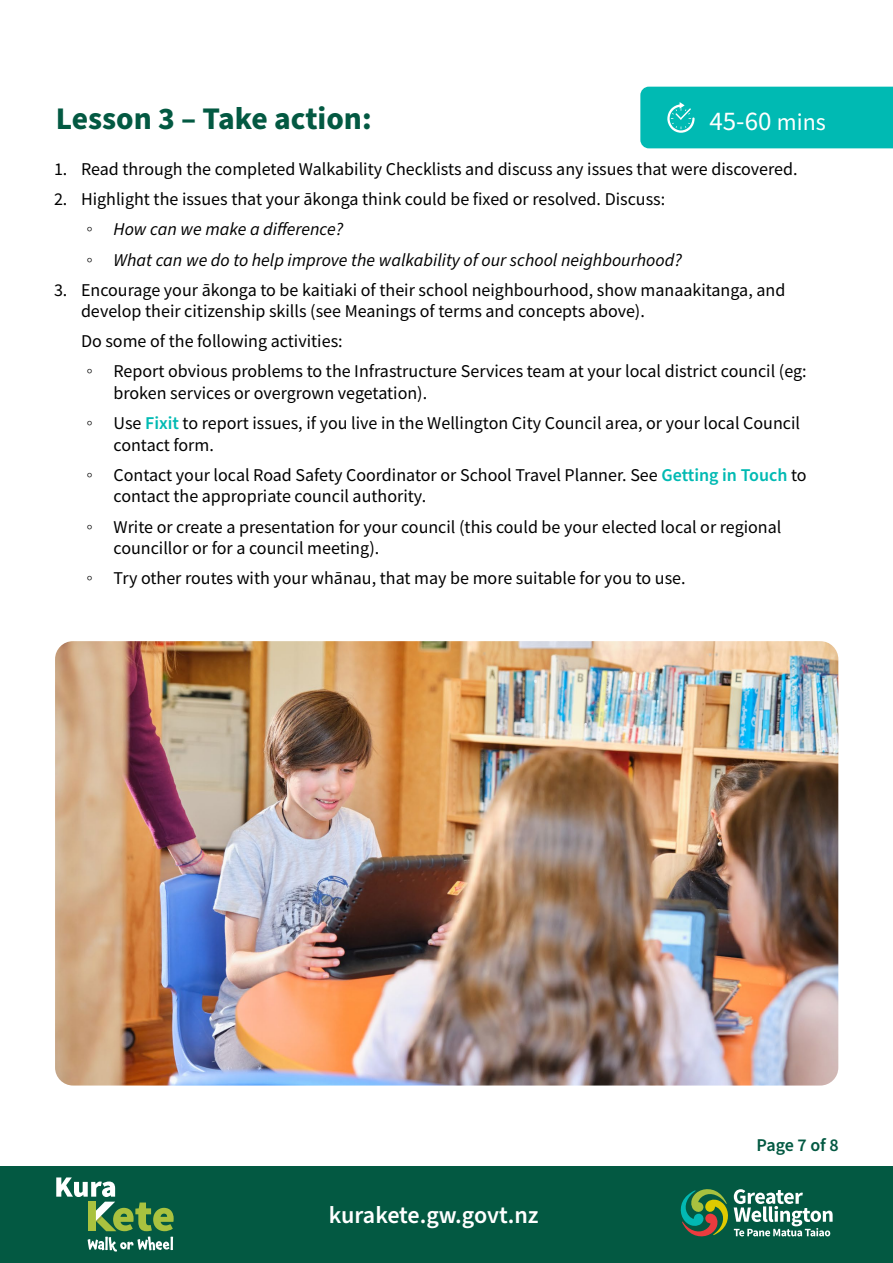
<style>
.page{position:relative;width:893px;height:1263px;background:#fff}
.page>*{position:absolute;margin:0;border:0;box-sizing:border-box;transform-origin:0 0}
.t1{font:700 31.5px "Source Sans Pro";color:#035942}
.t2{font:27px "Source Sans Pro";color:#fff}
.t3{font:600 24px "Source Sans Pro";letter-spacing:-.01em;color:#fff}
.t4{font:18px/30.2px "Source Sans Pro";color:#000}
.t5{font:italic 18px/30.2px "Source Sans Pro";color:#000}
.t6{font:600 18px "Source Sans Pro";letter-spacing:-.01em;color:#035942}
.s1{font-size:24px}
.s2{font-style:normal}
.s3{font-family:"Calibri";font-style:normal}
.s4{font-family:"Calibri"}
.s5{font-weight:600;color:#00bab3}
</style>
<div class="page">
<div style="left:640px;top:87px;width:253px;height:61px;background:#00bab3"></div>
<img style="left:55px;top:641px;width:783px;height:444px">
<div style="left:0;top:1166px;width:893px;height:97px;background:#035942"></div>
<svg style="left:56px;top:1177px;width:118px;height:75px"></svg>
<svg style="left:680px;top:1189px;width:153px;height:48px"></svg>
<h1 class="t1" style="left:56px;top:97px;width:318px">Lesson 3 – Take action:</h1>
<h2 class="t2" style="left:709px;top:103px;width:118px">45-60 <span class="s1">mins</span></h2>
<p class="t4" style="left:54px;top:154px;width:745px">1. Read through the completed Walkability Checklists and discuss any issues that were discovered.</p>
<p class="t5" style="left:87px;top:185px;width:597px;text-indent:-33px"><span class="s2">2. Highlight the issues that your ākonga think could be fixed or resolved. Discuss:<br></span><span class="s3">◦</span> How can we make a difference?<br><span class="s3">◦</span> What can we do to help improve the walkability of our school neighbourhood?</p>
<p class="t4" style="left:81px;top:279px;width:706px;line-height:21.6px;text-indent:-27px">3. Encourage your ākonga to be kaitiaki of their school neighbourhood, show manaakitanga, and develop their citizenship skills (see Meanings of terms and concepts above).</p>
<p class="t4" style="left:87px;top:326px;width:722px;text-indent:-6px">Do some of the following activities:<br><span class="s4">◦</span> Report obvious problems to the Infrastructure Services team at your local district council (eg:</p>
<p class="t4" style="left:87px;top:378px;width:715px;text-indent:27px">broken services or overgrown vegetation).<br><span class="s4">◦</span> Use <span class="s5">Fixit</span> to report issues, if you live in the Wellington City Council area, or your local Council</p>
<p class="t4" style="left:87px;top:430px;width:722px;text-indent:27px">contact form.<br><span class="s4">◦</span> Contact your local Road Safety Coordinator or School Travel Planner. See <span class="s5">Getting in Touch</span> to</p>
<p class="t4" style="left:87px;top:481px;width:696px;text-indent:27px">contact the appropriate council authority.<br><span class="s4">◦</span> Write or create a presentation for your council (this could be your elected local or regional</p>
<p class="t4" style="left:87px;top:533px;width:601px;text-indent:27px">councillor or for a council meeting).<br><span class="s4">◦</span> Try other routes with your whānau, that may be more suitable for you to use.</p>
<h3 class="t3" style="left:329px;top:1198px;width:211px">kurakete.gw.govt.nz</h3>
<p class="t6" style="left:757px;top:1133px;width:84px">Page 7 of 8</p>
</div>
